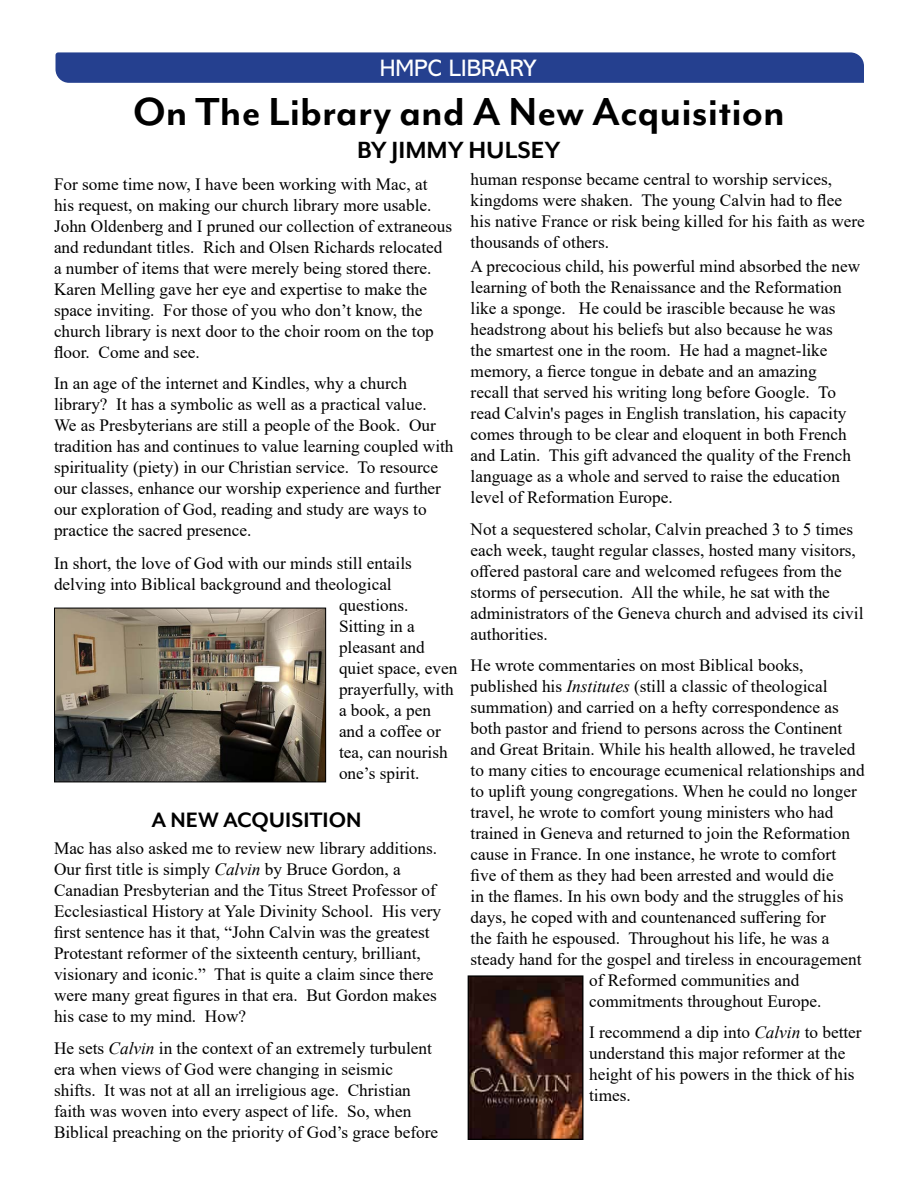
<style>
.page{position:relative;width:918px;height:1188px;background:#fff}
.page>*{position:absolute;margin:0;border:0;box-sizing:border-box;transform-origin:0 0}
.t1{font:700 45px "Mr Eaves Mod OT";color:#000}
.t2{font:700 27px "Mr Eaves Mod OT";color:#000}
.t3{font:700 24px "Mr Eaves Mod OT";color:#000}
.t4{font:24px "Abadi MT Pro";color:#fff}
.t5{font:17.25px/21px "Times New Roman";color:#000}
.s1{font-style:italic}
</style>
<div class="page">
<img style="left:56px;top:610px;width:268px;height:170px">
<div style="left:54px;top:608px;width:272px;height:174px;border:1px solid #000"></div>
<img style="left:470px;top:977px;width:111px;height:161px">
<div style="left:468px;top:975px;width:115px;height:165px;border:1px solid #000"></div>
<div style="left:56px;top:52px;width:808px;height:31px;background:#25408f"></div>
<h3 class="t4" style="left:380px;top:55px;width:159px">HMPC LIBRARY</h3>
<h1 class="t1" style="left:133px;top:87px;width:653px">On The Library and A New Acquisition</h1>
<h2 class="t2" style="left:357px;top:135px;width:205px">BY JIMMY HULSEY</h2>
<p class="t5" style="left:54px;top:173px;width:400px">For some time now, I have been working with Mac, at<br>his request, on making our church library more usable.<br>John Oldenberg and I pruned our collection of extraneous and redundant titles. Rich and Olsen Richards relocated a number of items that were merely being stored there.<br>Karen Melling gave her eye and expertise to make the space inviting. For those of you who don’t know, the church library is next door to the choir room on the top floor. Come and see.</p>
<p class="t5" style="left:54px;top:372px;width:401px">In an age of the internet and Kindles, why a church library? It has a symbolic as well as a practical value.<br>We as Presbyterians are still a people of the Book. Our tradition has and continues to value learning coupled with spirituality (piety) in our Christian service. To resource our classes, enhance our worship experience and further our exploration of God, reading and study are ways to practice the sacred presence.</p>
<p class="t5" style="left:54px;top:552px;width:359px">In short, the love of God with our minds still entails</p>
<p class="t5" style="left:54px;top:573px;width:339px">delving into Biblical background and theological</p>
<p class="t5" style="left:339px;top:594px;width:71px">questions.</p>
<p class="t5" style="left:339px;top:615px;width:77px">Sitting in a</p>
<p class="t5" style="left:339px;top:636px;width:87px">pleasant and</p>
<p class="t5" style="left:339px;top:657px;width:120px">quiet space, even</p>
<p class="t5" style="left:339px;top:678px;width:116px">prayerfully, with</p>
<p class="t5" style="left:339px;top:699px;width:93px">a book, a pen</p>
<p class="t5" style="left:339px;top:720px;width:103px">and a coffee or</p>
<p class="t5" style="left:339px;top:741px;width:110px">tea, can nourish</p>
<p class="t5" style="left:339px;top:762px;width:82px">one’s spirit.</p>
<h3 class="t3" style="left:151px;top:807px;width:212px">A NEW ACQUISITION</h3>
<p class="t5" style="left:54px;top:837px;width:389px">Mac has also asked me to review new library additions.<br>Our first title is simply <span class="s1">Calvin</span> by Bruce Gordon, a Canadian Presbyterian and the Titus Street Professor of Ecclesiastical History at Yale Divinity School. His very first sentence has it that, “John Calvin was the greatest Protestant reformer of the sixteenth century, brilliant, visionary and iconic.” That is quite a claim since there were many great figures in that era. But Gordon makes his case to my mind. How?</p>
<p class="t5" style="left:54px;top:1037px;width:386px">He sets <span class="s1">Calvin</span> in the context of an extremely turbulent era when views of God were changing in seismic shifts. It was not at all an irreligious age. Christian faith was woven into every aspect of life. So, when Biblical preaching on the priority of God’s grace before</p>
<p class="t5" style="left:471px;top:168px;width:396px">human response became central to worship services, kingdoms were shaken. The young Calvin had to flee his native France or risk being killed for his faith as were thousands of others.</p>
<p class="t5" style="left:471px;top:255px;width:391px">A precocious child, his powerful mind absorbed the new learning of both the Renaissance and the Reformation like a sponge. He could be irascible because he was headstrong about his beliefs but also because he was<br>the smartest one in the room. He had a magnet-like memory, a fierce tongue in debate and an amazing<br>recall that served his writing long before Google. To read Calvin's pages in English translation, his capacity comes through to be clear and eloquent in both French and Latin. This gift advanced the quality of the French language as a whole and served to raise the education level of Reformation Europe.</p>
<p class="t5" style="left:471px;top:518px;width:394px">Not a sequestered scholar, Calvin preached 3 to 5 times each week, taught regular classes, hosted many visitors, offered pastoral care and welcomed refugees from the storms of persecution. All the while, he sat with the administrators of the Geneva church and advised its civil authorities.</p>
<p class="t5" style="left:471px;top:654px;width:334px">He wrote commentaries on most Biblical books,</p>
<p class="t5" style="left:471px;top:675px;width:358px">published his <span class="s1">Institutes</span> (still a classic of theological</p>
<p class="t5" style="left:471px;top:696px;width:370px">summation) and carried on a hefty correspondence as</p>
<p class="t5" style="left:471px;top:717px;width:373px">both pastor and friend to persons across the Continent</p>
<p class="t5" style="left:471px;top:738px;width:386px">and Great Britain. While his health allowed, he traveled</p>
<p class="t5" style="left:471px;top:759px;width:396px">to many cities to encourage ecumenical relationships and</p>
<p class="t5" style="left:471px;top:780px;width:388px">to uplift young congregations. When he could no longer</p>
<p class="t5" style="left:471px;top:801px;width:364px">travel, he wrote to comfort young ministers who had</p>
<p class="t5" style="left:471px;top:822px;width:381px">trained in Geneva and returned to join the Reformation</p>
<p class="t5" style="left:471px;top:843px;width:367px">cause in France. In one instance, he wrote to comfort</p>
<p class="t5" style="left:471px;top:864px;width:365px">five of them as they had been arrested and would die</p>
<p class="t5" style="left:471px;top:885px;width:374px">in the flames. In his own body and the struggles of his</p>
<p class="t5" style="left:471px;top:906px;width:357px">days, he coped with and countenanced suffering for</p>
<p class="t5" style="left:471px;top:927px;width:360px">the faith he espoused. Throughout his life, he was a</p>
<p class="t5" style="left:471px;top:948px;width:392px">steady hand for the gospel and tireless in encouragement</p>
<p class="t5" style="left:589px;top:969px;width:212px">of Reformed communities and</p>
<p class="t5" style="left:589px;top:990px;width:234px">commitments throughout Europe.</p>
<p class="t5" style="left:589px;top:1022px;width:274px">I recommend a dip into <span class="s1">Calvin</span> to better understand this major reformer at the height of his powers in the thick of his times.</p>
</div>
